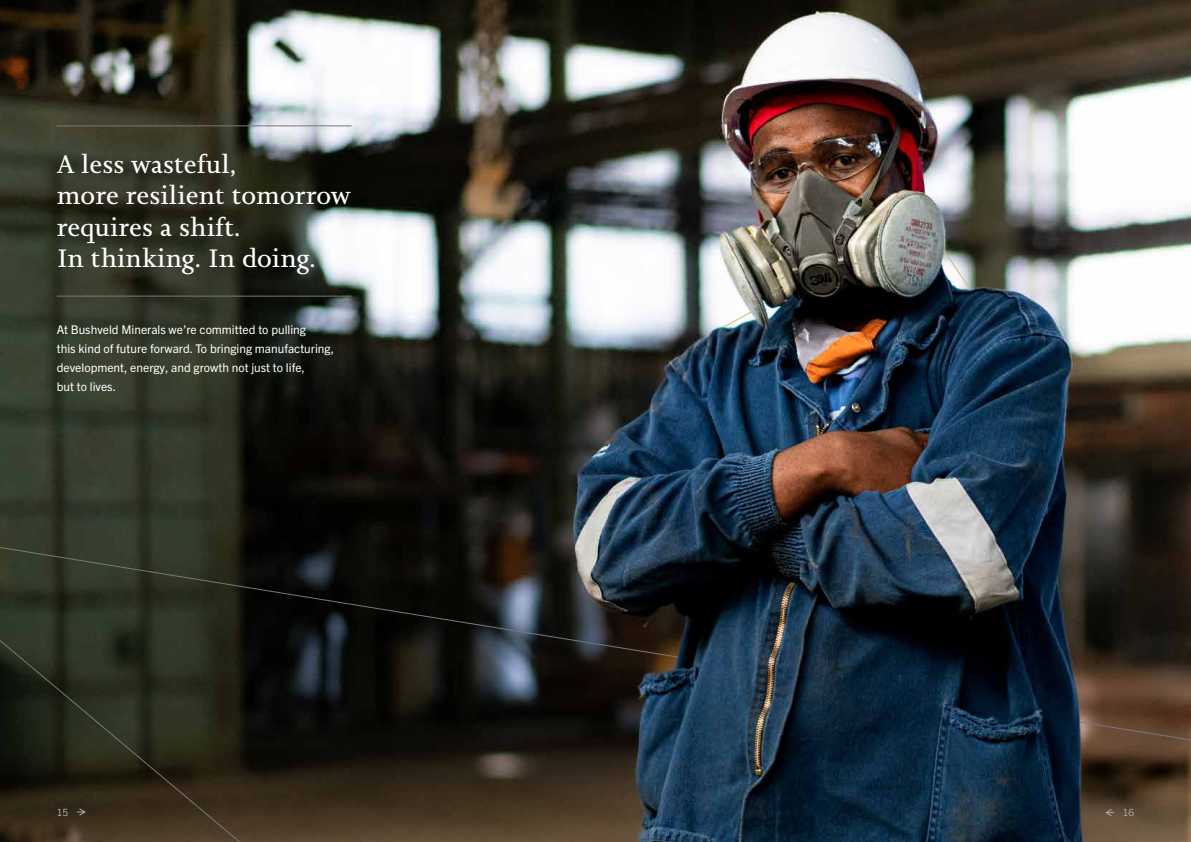
<style>
.page{position:relative;width:1191px;height:842px;background:#fff}
.page>*{position:absolute;margin:0;border:0;box-sizing:border-box;transform-origin:0 0}
.t1{font:26.4px/31.6px "Joanna Nova";color:#fff}
.t2{font:12px/19px "Trade Gothic Next LT Pro";color:#fff}
.t3{font:10px "Trade Gothic Next LT Pro";color:#a8a8ac}
</style>
<div class="page">
<img style="left:0;top:0;width:1191px;height:842px">
<svg style="left:1105px;top:809px;width:9px;height:7px"></svg>
<hr style="left:57px;top:125px;width:294px;height:1px;background:#797879">
<hr style="left:57px;top:296px;width:294px;height:1px;background:#797879">
<svg style="left:722px;top:311px;width:30px;height:17px"></svg>
<svg style="left:943px;top:250px;width:28px;height:40px"></svg>
<svg style="left:0;top:658px;width:379px;height:184px;background:#262317"></svg>
<svg style="left:0;top:542px;width:679px;height:116px;background:#21251f"></svg>
<svg style="left:1078px;top:721px;width:113px;height:23px;background:#694e3c"></svg>
<h1 class="t1" style="left:57px;top:148px;width:295px">A less wasteful,<br>more resilient tomorrow requires a shift.<br>In thinking. In doing.</h1>
<p class="t2" style="left:57px;top:319px;width:279px">At Bushveld Minerals we’re committed to pulling<br>this kind of future forward. To bringing manufacturing, development, energy, and growth not just to life,<br>but to lives.</p>
<p class="t3" style="left:57px;top:805px;width:13px">15</p>
<p class="t3" style="left:1122px;top:805px;width:13px">16</p>
</div>
